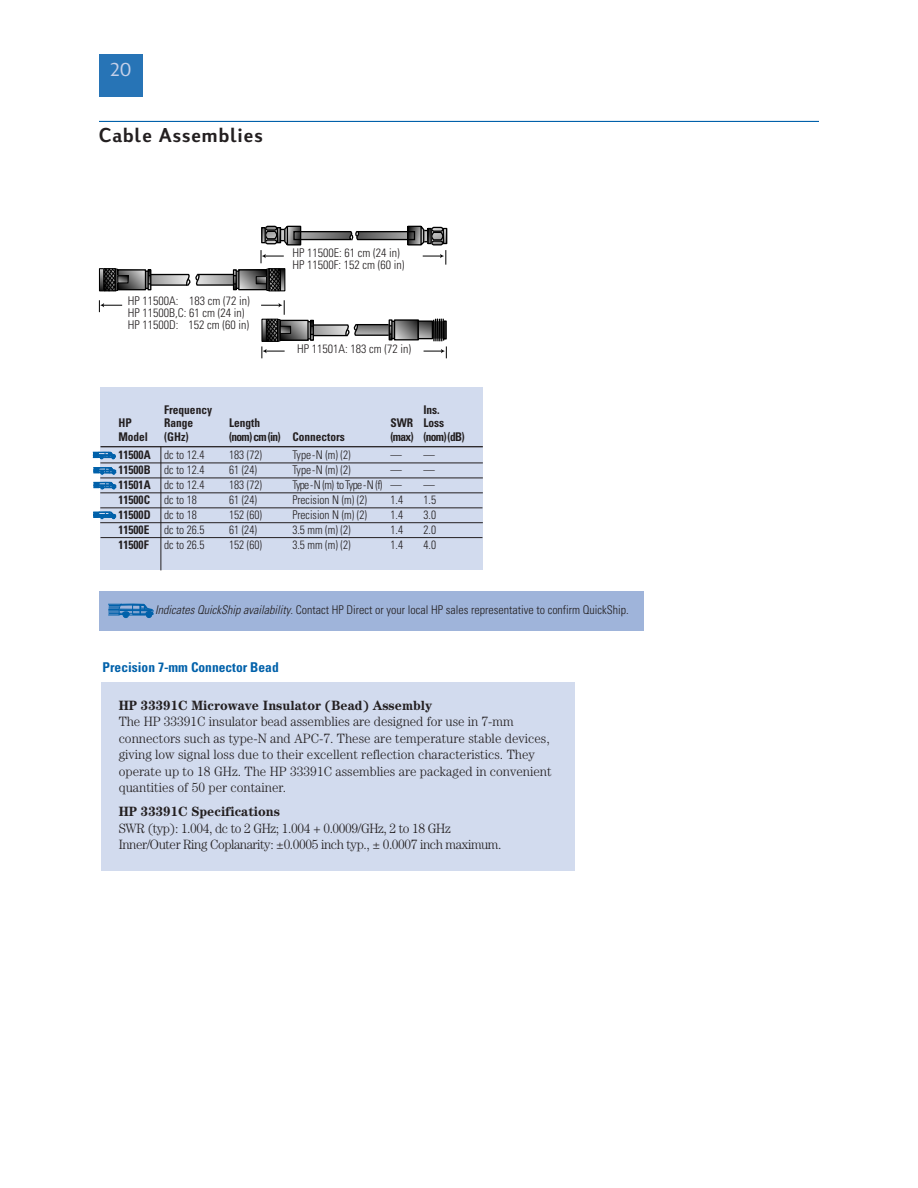
<style>
.page{position:relative;width:918px;height:1188px;background:#fff}
.page>*{position:absolute;margin:0;border:0;box-sizing:border-box;transform-origin:0 0}
.t1{font:700 21px "HP Sans";letter-spacing:.06em;color:#231f20}
.t2{font:300 21px "HP Sans";color:#c5d0e8}
.t3{font:300 13.5px/16.5px "Century";color:#231f20;scale:.96 1}
.t4{font:300 13.5px/16.5px "Century";letter-spacing:-.03em;color:#231f20;scale:.96 1}
.t5{font:700 13.5px "Century";color:#231f20;scale:.96 1}
.t6{font:700 condensed 13.5px "Univers";color:#0161aa}
.t7{font:300 condensed 12px "Univers";color:#231f20;scale:.95 1}
.t8{font:300 condensed 12px/12px "Univers";color:#231f20}
.t9{font:700 condensed 12px "Univers";color:#231f20;scale:.95 1}
.t10{font:300 condensed 12px "Univers";letter-spacing:-.06em;color:#231f20;scale:.95 1}
.s1{font-weight:700}
.s2{font-weight:300}
.s3{font-style:italic}
</style>
<div class="page">
<hr style="left:99px;top:121px;width:720px;height:1px;background:#0161aa">
<div style="left:99px;top:54px;width:44px;height:43px;background:#2774b6"></div>
<div style="left:100px;top:387px;width:383px;height:183px;background:#d2dbee"></div>
<hr style="left:101px;top:446px;width:382px;height:1px;background:#231f20">
<hr style="left:100px;top:463px;width:383px;height:1px;background:#231f20">
<hr style="left:100px;top:478px;width:383px;height:1px;background:#231f20">
<hr style="left:100px;top:492px;width:383px;height:1px;background:#231f20">
<hr style="left:100px;top:507px;width:382px;height:1px;background:#231f20">
<hr style="left:100px;top:522px;width:383px;height:1px;background:#231f20">
<hr style="left:101px;top:537px;width:381px;height:1px;background:#231f20">
<div style="left:443px;top:228px;width:4px;height:16px;border:1px solid #000"></div>
<img style="left:101px;top:270px;width:1px;height:19px">
<div style="left:99px;top:268px;width:5px;height:23px;border:1px solid #000"></div>
<img style="left:419px;top:322px;width:5px;height:18px">
<div style="left:394px;top:319px;width:25px;height:21px;border:1px solid #000"></div>
<div style="left:418px;top:320px;width:15px;height:19px;border:1px solid #000"></div>
<svg style="left:99px;top:300px;width:23px;height:12px"></svg>
<svg style="left:102px;top:225px;width:344px;height:67px"></svg>
<svg style="left:261px;top:300px;width:157px;height:58px"></svg>
<svg style="left:424px;top:318px;width:23px;height:40px"></svg>
<div style="left:101px;top:682px;width:474px;height:189px;background:#d2dbee"></div>
<div style="left:99px;top:592px;width:545px;height:39px;background:#9fb4da"></div>
<hr style="left:161px;top:446px;width:1px;height:124px;background:#231f20">
<svg style="left:93px;top:451px;width:23px;height:8px"></svg>
<svg style="left:93px;top:467px;width:23px;height:7px"></svg>
<svg style="left:93px;top:481px;width:23px;height:8px"></svg>
<svg style="left:93px;top:511px;width:23px;height:8px"></svg>
<svg style="left:108px;top:604px;width:46px;height:14px"></svg>
<h1 class="t2" style="left:111px;top:61px;width:22px">20</h1>
<h1 class="t1" style="left:99px;top:127px;width:165px">Cable Assemblies</h1>
<p class="t8" style="left:128px;top:295px;width:123px">HP 11500A: 183 cm (72 in)<br>HP 11500B,C: 61 cm (24 in)<br>HP 11500D: 152 cm (60 in)</p>
<p class="t8" style="left:292px;top:248px;width:113px">HP 11500E: 61 cm (24 in)<br>HP 11500F: 152 cm (60 in)</p>
<p class="t8" style="left:297px;top:344px;width:115px">HP 11501A: 183 cm (72 in)</p>
<p class="t9" style="left:164px;top:405px;width:52px">Frequency</p>
<p class="t9" style="left:423px;top:405px;width:19px">Ins.</p>
<p class="t9" style="left:118px;top:419px;width:16px">HP</p>
<p class="t9" style="left:164px;top:419px;width:32px">Range</p>
<p class="t9" style="left:229px;top:419px;width:34px">Length</p>
<p class="t9" style="left:390px;top:419px;width:58px">SWR Loss</p>
<p class="t9" style="left:118px;top:432px;width:33px">Model</p>
<p class="t9" style="left:164px;top:432px;width:27px">(GHz)</p>
<p class="t9" style="left:229px;top:432px;width:123px">(nom) cm (in) Connectors</p>
<p class="t9" style="left:390px;top:432px;width:80px">(max) (nom) (dB)</p>
<p class="t7" style="left:118px;top:450px;width:92px"><span class="s1">11500A</span> dc to 12.4</p>
<p class="t7" style="left:229px;top:450px;width:36px">183 (72)</p>
<p class="t7" style="left:292px;top:450px;width:63px">Type-N (m) (2)</p>
<p class="t7" style="left:390px;top:450px;width:48px">— —</p>
<p class="t7" style="left:118px;top:465px;width:92px"><span class="s1">11500B</span> dc to 12.4</p>
<p class="t7" style="left:229px;top:465px;width:31px">61 (24)</p>
<p class="t7" style="left:292px;top:465px;width:63px">Type-N (m) (2)</p>
<p class="t7" style="left:390px;top:465px;width:48px">— —</p>
<p class="t7" style="left:118px;top:480px;width:92px"><span class="s1">11501A</span> dc to 12.4</p>
<p class="t7" style="left:229px;top:480px;width:36px">183 (72)</p>
<p class="t10" style="left:292px;top:480px;width:117px">Type-N (m) to Type-N (f) —</p>
<p class="t7" style="left:423px;top:480px;width:13px">—</p>
<p class="t9" style="left:118px;top:495px;width:84px">11500C <span class="s2">dc to 18</span></p>
<p class="t7" style="left:229px;top:495px;width:31px">61 (24)</p>
<p class="t7" style="left:292px;top:495px;width:80px">Precision N (m) (2)</p>
<p class="t7" style="left:390px;top:495px;width:15px">1.4</p>
<p class="t7" style="left:423px;top:495px;width:15px">1.5</p>
<p class="t9" style="left:118px;top:510px;width:84px">11500D <span class="s2">dc to 18</span></p>
<p class="t7" style="left:229px;top:510px;width:36px">152 (60)</p>
<p class="t7" style="left:292px;top:510px;width:80px">Precision N (m) (2)</p>
<p class="t7" style="left:390px;top:510px;width:15px">1.4</p>
<p class="t7" style="left:423px;top:510px;width:15px">3.0</p>
<p class="t7" style="left:118px;top:525px;width:92px"><span class="s1">11500E</span> dc to 26.5</p>
<p class="t7" style="left:229px;top:525px;width:31px">61 (24)</p>
<p class="t7" style="left:292px;top:525px;width:63px">3.5 mm (m) (2)</p>
<p class="t7" style="left:390px;top:525px;width:15px">1.4</p>
<p class="t7" style="left:423px;top:525px;width:15px">2.0</p>
<p class="t9" style="left:118px;top:540px;width:33px">11500F</p>
<p class="t7" style="left:164px;top:540px;width:44px">dc to 26.5</p>
<p class="t7" style="left:229px;top:540px;width:36px">152 (60)</p>
<p class="t7" style="left:292px;top:540px;width:63px">3.5 mm (m) (2)</p>
<p class="t7" style="left:390px;top:540px;width:15px">1.4</p>
<p class="t7" style="left:423px;top:540px;width:15px">4.0</p>
<p class="t8" style="left:155px;top:605px;width:475px"><span class="s3">Indicates QuickShip availability</span>. Contact HP Direct or your local HP sales representative to confirm QuickShip.</p>
<p class="t6" style="left:103px;top:662px;width:178px">Precision 7-mm Connector Bead</p>
<p class="t5" style="left:119px;top:700px;width:328px">HP 33391C Microwave Insulator (Bead) Assembly</p>
<p class="t3" style="left:119px;top:714px;width:452px">The HP 33391C insulator bead assemblies are designed for use in 7-mm connectors such as type-N and APC-7. These are temperature stable devices, giving low signal loss due to their excellent reflection characteristics. They operate up to 18 GHz. The HP 33391C assemblies are packaged in convenient quantities of 50 per container.</p>
<p class="t5" style="left:119px;top:807px;width:169px">HP 33391C Specifications</p>
<p class="t4" style="left:119px;top:821px;width:400px">SWR (typ): 1.004, dc to 2 GHz; 1.004 + 0.0009/GHz, 2 to 18 GHz<br>Inner/Outer Ring Coplanarity: ±0.0005 inch typ., ± 0.0007 inch maximum.</p>
</div>
